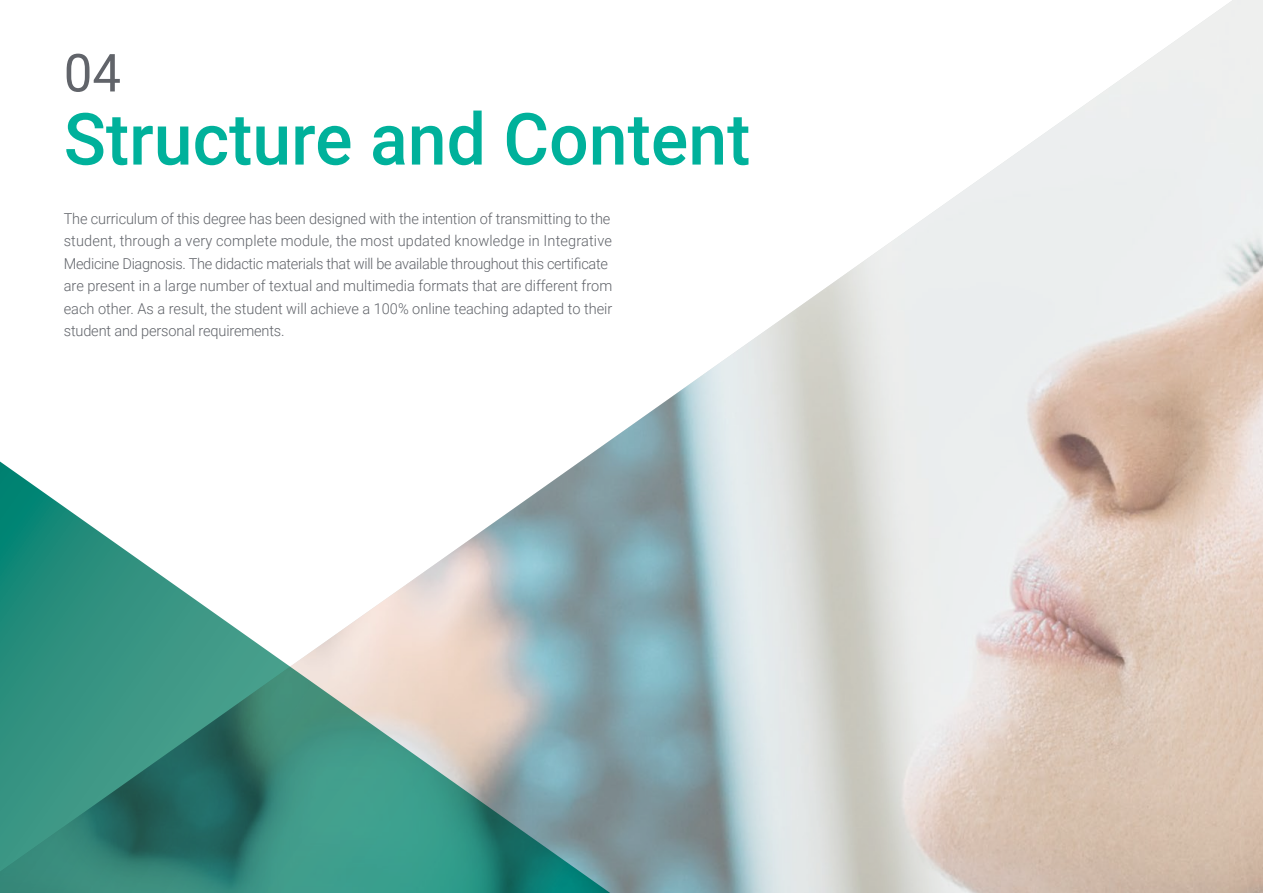
<style>
.page{position:relative;width:1263px;height:893px;background:#fff}
.page>*{position:absolute;margin:0;border:0;box-sizing:border-box;transform-origin:0 0}
.t1{font:500 72px "Roboto";color:#00b19b}
.t2{font:52.5px "Roboto";color:#61646a}
.t3{font:300 15px/22.5px "Roboto";letter-spacing:-.01em;color:#61646a}
</style>
<div class="page">
<img style="left:602px;top:0;width:661px;height:893px">
<svg style="left:0;top:446px;width:640px;height:447px"></svg>
<h2 class="t2" style="left:64px;top:36px;width:59px">04</h2>
<h1 class="t1" style="left:64px;top:89px;width:688px">Structure and Content</h1>
<p class="t3" style="left:64px;top:207px;width:550px">The curriculum of this degree has been designed with the intention of transmitting to the student, through a very complete module, the most updated knowledge in Integrative Medicine Diagnosis. The didactic materials that will be available throughout this certificate are present in a large number of textual and multimedia formats that are different from each other. As a result, the student will achieve a 100% online teaching adapted to their student and personal requirements.</p>
</div>
